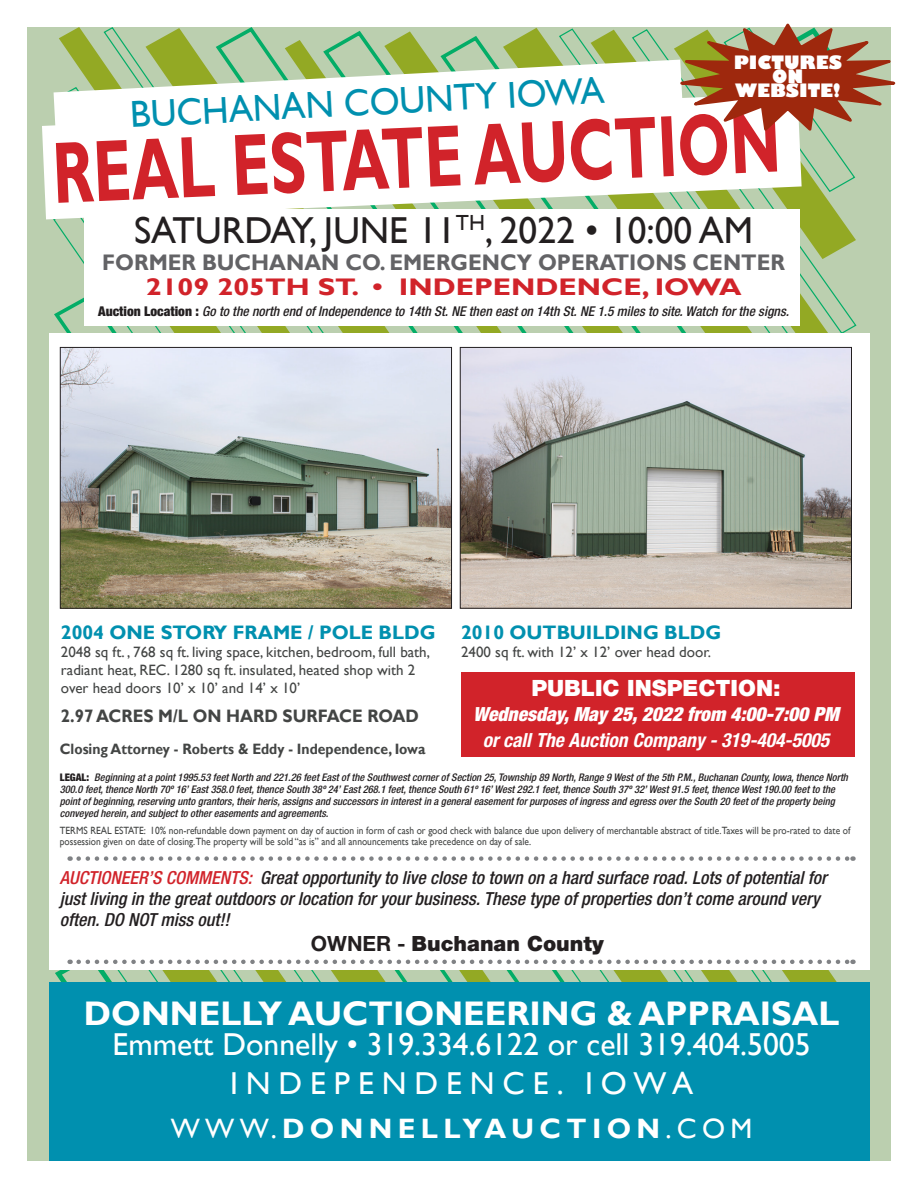
<style>
.page{position:relative;width:918px;height:1188px;background:#fff}
.page>*{position:absolute;margin:0;border:0;box-sizing:border-box;transform-origin:0 0}
.t1{font:700 87.75px "Gill Sans";color:#d1232a;scale:.68 1}
.t2{font:37.5px "Gill Sans";color:#231f20}
.t3{font:37.5px "Gill Sans";color:#0090af}
.t4{font:700 34.05px "Gill Sans";color:#fff}
.t5{font:31.65px "Gill Sans";color:#fff}
.t6{font:31.65px "Gill Sans";letter-spacing:.25em;color:#fff}
.t7{font:700 28.05px "Gill Sans";letter-spacing:.19em;color:#fff}
.t8{font:700 24px "Gill Sans";color:#d1232a;scale:1.2 1}
.t9{font:700 22.5px "Gill Sans";color:#636366;scale:.96 1}
.t10{font:900 22.5px "Helvetica Neue LT Std";color:#fff}
.t11{font:900 21px "Helvetica Neue LT Std";color:#231f20}
.t12{font:700 19.5px "Gill Sans";color:#0090af}
.t13{font:italic 700 condensed 19.5px "Helvetica Neue LT Std";color:#fff}
.t14{font:italic 900 condensed 19.5px "Helvetica Neue LT Std";color:#fff}
.t15{font:italic 500 condensed 18px/21px "Helvetica Neue LT Std";color:#231f20}
.t16{font:700 18px "Gill Sans";color:#434544;scale:.93 1}
.t17{font:800 18px "Gill Sans";color:#fff}
.t18{font:15px/18px "Gill Sans";color:#434544}
.t19{font:700 15px "Gill Sans";color:#434544;scale:.93 1}
.t20{font:italic 500 condensed 13.5px "Helvetica Neue LT Std";color:#231f20}
.t21{font:italic 500 condensed 10.5px/12px "Helvetica Neue LT Std";color:#231f20}
.t22{font:10.5px/10.5px "Gill Sans";color:#434544;scale:.9 1}
.s1{font-weight:900;font-style:normal}
.s2{color:#d1232a}
.s3{font-weight:700}
.s4{font-weight:400}
</style>
<div class="page">
<div style="left:27px;top:27px;width:864px;height:1134px;background:#bbcfaf"></div>
<svg style="left:213px;top:27px;width:437px;height:307px"></svg>
<svg style="left:438px;top:33px;width:423px;height:301px"></svg>
<div style="left:49px;top:334px;width:820px;height:636px;background:#fff"></div>
<div style="left:49px;top:982px;width:820px;height:179px;background:#0090af"></div>
<svg style="left:42px;top:93px;width:619px;height:126px;background:#f7f9f4"></svg>
<svg style="left:54px;top:60px;width:607px;height:80px;background:#ecf2e4"></svg>
<div style="left:84px;top:209px;width:715px;height:116px;background:#fff"></div>
<svg style="left:55px;top:959px;width:799px;height:23px"></svg>
<svg style="left:79px;top:856px;width:775px;height:5px"></svg>
<img style="left:62px;top:349px;width:388px;height:258px">
<div style="left:60px;top:347px;width:392px;height:262px;border:1px solid #231f20"></div>
<img style="left:462px;top:349px;width:388px;height:258px">
<div style="left:460px;top:347px;width:392px;height:262px;border:1px solid #231f20"></div>
<div style="left:462px;top:672px;width:393px;height:84px;background:#d1232a"></div>
<svg style="left:661px;top:23px;width:235px;height:236px"></svg>
<p class="t17" style="left:734px;top:51px;width:110px">PICTURES</p>
<p class="t17" style="left:772px;top:65px;width:33px">ON</p>
<p class="t17" style="left:735px;top:79px;width:107px">WEBSITE!</p>
<p class="t3" style="left:129px;top:93px;width:476px;rotate:-3deg">BUCHANAN COUNTY IOWA</p>
<p class="t1" style="left:50px;top:124px;width:1073px;rotate:-3deg">REAL ESTATE AUCTION</p>
<p class="t2" style="left:134px;top:208px;width:621px">SATURDAY, JUNE 11<sup>TH</sup>, 2022 • 10:00 AM</p>
<p class="t9" style="left:102px;top:249px;width:713px">FORMER BUCHANAN CO. EMERGENCY OPERATIONS CENTER</p>
<p class="t8" style="left:146px;top:273px;width:498px">2109 205TH ST. • INDEPENDENCE, IOWA</p>
<p class="t20" style="left:98px;top:303px;width:692px"><span class="s1">Auction Location :</span> Go to the north end of Independence to 14th St. NE then east on 14th St. NE 1.5 miles to site. Watch for the signs.</p>
<p class="t12" style="left:61px;top:621px;width:376px">2004 ONE STORY FRAME / POLE BLDG</p>
<p class="t18" style="left:61px;top:644px;width:371px">2048 sq ft. , 768 sq ft. living space, kitchen, bedroom, full bath, radiant heat, REC. 1280 sq ft. insulated, heated shop with 2 over head doors 10’ x 10’ and 14’ x 10’</p>
<p class="t16" style="left:61px;top:705px;width:387px">2.97 ACRES M/L ON HARD SURFACE ROAD</p>
<p class="t12" style="left:461px;top:621px;width:262px">2010 OUTBUILDING BLDG</p>
<p class="t18" style="left:461px;top:644px;width:252px">2400 sq ft. with 12’ x 12’ over head door.</p>
<p class="t10" style="left:531px;top:674px;width:251px">PUBLIC INSPECTION:</p>
<p class="t14" style="left:473px;top:702px;width:367px">Wednesday, May 25, 2022 from 4:00-7:00 PM</p>
<p class="t13" style="left:483px;top:728px;width:348px">or call The Auction Company - 319-404-5005</p>
<p class="t19" style="left:60px;top:740px;width:395px">Closing Attorney - Roberts &amp; Eddy - Independence, Iowa</p>
<p class="t21" style="left:60px;top:772px;width:790px"><span class="s1">LEGAL:</span> Beginning at a point 1995.53 feet North and 221.26 feet East of the Southwest corner of Section 25, Township 89 North, Range 9 West of the 5th P.M., Buchanan County, Iowa, thence North 300.0 feet, thence North 70º 16’ East 358.0 feet, thence South 38º 24’ East 268.1 feet, thence South 61º 16’ West 292.1 feet, thence South 37º 32’ West 91.5 feet, thence West 190.00 feet to the point of beginning, reserving unto grantors, their heris, assigns and successors in interest in a general easement for purposes of ingress and egress over the South 20 feet of the property being conveyed herein, and subject to other easements and agreements.</p>
<p class="t22" style="left:60px;top:826px;width:880px">TERMS REAL ESTATE: 10% non-refundable down payment on day of auction in form of cash or good check with balance due upon delivery of merchantable abstract of title.Taxes will be pro-rated to date of possession given on date of closing.The property will be sold “as is” and all announcements take precedence on day of sale.</p>
<p class="t15" style="left:60px;top:867px;width:769px"><span class="s2">AUCTIONEER’S COMMENTS:</span> Great opportunity to live close to town on a hard surface road. Lots of potential for just living in the great outdoors or location for your business. These type of properties don’t come around very often. DO NOT miss out!!</p>
<p class="t11" style="left:311px;top:931px;width:294px"><span class="s3">OWNER -</span> Buchanan County</p>
<p class="t4" style="left:84px;top:993px;width:757px">DONNELLY AUCTIONEERING &amp; APPRAISAL</p>
<p class="t5" style="left:113px;top:1026px;width:700px">Emmett Donnelly • 319.334.6122 or cell 319.404.5005</p>
<p class="t6" style="left:230px;top:1065px;width:465px">INDEPENDENCE. IOWA</p>
<p class="t7" style="left:171px;top:1112px;width:583px"><span class="s4">WWW.</span>DONNELLYAUCTION<span class="s4">.COM</span></p>
</div>
